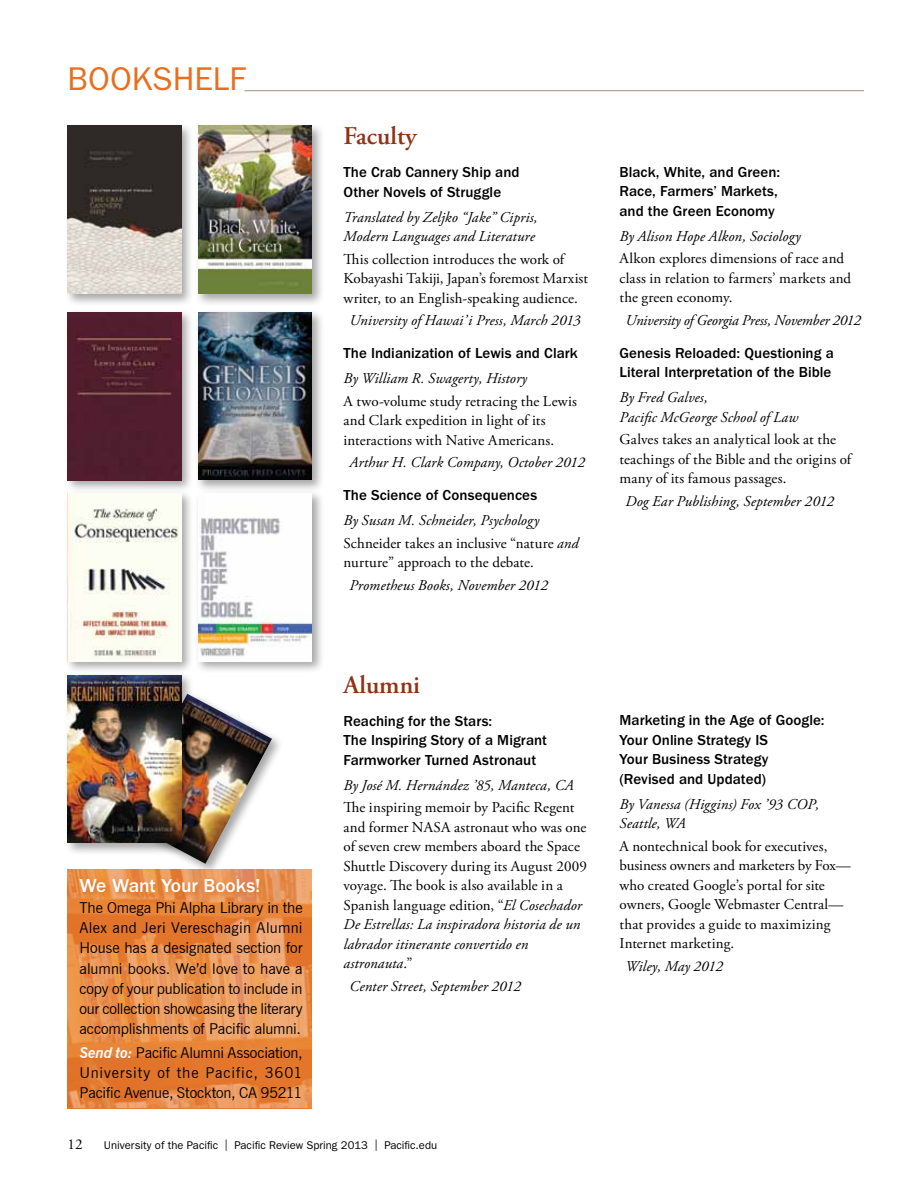
<style>
.page{position:relative;width:918px;height:1188px;background:#fff}
.page>*{position:absolute;margin:0;border:0;box-sizing:border-box;transform-origin:0 0}
.t1{font:33px "ITC Franklin Gothic Std";color:#e76f1f}
.t2{font:600 25.5px "Adobe Garamond Pro";color:#933115}
.t3{font:500 19.5px "ITC Franklin Gothic Std";letter-spacing:-.01em;color:#fff}
.t4{font:15px/19.5px "Adobe Garamond Pro";letter-spacing:.01em;color:#000}
.t5{font:italic 15px/19.5px "Adobe Garamond Pro";letter-spacing:.005em;color:#000}
.t6{font:500 15px/19.5px "ITC Franklin Gothic Std";letter-spacing:.005em;color:#000}
.t7{font:15px/20.2px "News Gothic BT";letter-spacing:-.01em;color:#000;text-align:justify}
.t8{font:italic 15px "Adobe Garamond Pro";letter-spacing:-.015em;color:#000}
.t9{font:11.25px "ITC Franklin Gothic Std";color:#000}
.s1{font-style:normal}
.s2{font-weight:700;font-style:italic;color:#fff}
.s3{font-style:italic}
</style>
<div class="page">
<hr style="left:244px;top:90px;width:620px;height:1px;background:#a89989">
<div style="left:118px;top:691px;width:166px;height:185px;background:#000;opacity:.35"></div>
<img style="left:121px;top:694px;width:151px;height:170px">
<svg style="left:68px;top:869px;width:244px;height:240px;background:#e88b46"></svg>
<div style="left:64px;top:122px;width:130px;height:185px;background:#000;opacity:.35"></div>
<img style="left:68px;top:126px;width:114px;height:168px">
<div style="left:64px;top:309px;width:130px;height:184px;background:#000;opacity:.35"></div>
<img style="left:68px;top:312px;width:114px;height:168px">
<div style="left:64px;top:489px;width:131px;height:185px;background:#000;opacity:.35"></div>
<img style="left:68px;top:493px;width:114px;height:168px">
<div style="left:194px;top:489px;width:131px;height:185px;background:#000;opacity:.35"></div>
<img style="left:198px;top:493px;width:114px;height:168px">
<div style="left:64px;top:671px;width:131px;height:185px;background:#000;opacity:.35"></div>
<img style="left:68px;top:675px;width:114px;height:168px">
<div style="left:194px;top:122px;width:130px;height:185px;background:#000;opacity:.35"></div>
<img style="left:198px;top:126px;width:114px;height:168px">
<div style="left:194px;top:309px;width:131px;height:184px;background:#000;opacity:.35"></div>
<img style="left:198px;top:312px;width:114px;height:168px">
<svg style="left:77px;top:877px;width:189px;height:23px;background:#e78b47"></svg>
<h1 class="t1" style="left:68px;top:60px;width:180px">BookShelf</h1>
<h2 class="t2" style="left:344px;top:122px;width:75px">Faculty</h2>
<p class="t6" style="left:344px;top:163px;width:178px">The Crab Cannery Ship and<br>Other Novels of Struggle</p>
<p class="t5" style="left:344px;top:208px;width:196px">Translated by Zeljko “Jake” Cipris,<br>Modern Languages and Literature</p>
<p class="t4" style="left:344px;top:250px;width:246px">This collection introduces the work of<br>Kobayashi Takiji, Japan’s foremost Marxist writer, to an English-speaking audience.</p>
<p class="t5" style="left:350px;top:311px;width:233px">University of Hawai’i Press, March 2013</p>
<p class="t6" style="left:344px;top:344px;width:236px">The Indianization of Lewis and Clark</p>
<p class="t5" style="left:344px;top:369px;width:185px">By William R. Swagerty, History</p>
<p class="t4" style="left:344px;top:392px;width:235px">A two-volume study retracing the Lewis and Clark expedition in light of its interactions with Native Americans.</p>
<p class="t5" style="left:350px;top:453px;width:237px">Arthur H. Clark Company, October 2012</p>
<p class="t6" style="left:344px;top:486px;width:195px">The Science of Consequences</p>
<p class="t5" style="left:344px;top:510px;width:237px;line-height:22.5px">By Susan M. Schneider, Psychology<br><span class="s1">Schneider takes an inclusive “nature</span> and</p>
<p class="t4" style="left:343px;top:553px;width:192px">nurture” approach to the debate.</p>
<p class="t5" style="left:349px;top:576px;width:200px">Prometheus Books, November 2012</p>
<p class="t6" style="left:620px;top:162px;width:162px">Black, White, and Green:<br>Race, Farmers’ Markets, and the Green Economy</p>
<p class="t5" style="left:620px;top:227px;width:183px">By Alison Hope Alkon, Sociology</p>
<p class="t4" style="left:620px;top:249px;width:233px">Alkon explores dimensions of race and class in relation to farmers’ markets and the green economy.</p>
<p class="t8" style="left:626px;top:311px;width:237px">University of Georgia Press, November 2012</p>
<p class="t6" style="left:620px;top:343px;width:216px">Genesis Reloaded: Questioning a<br>Literal Interpretation of the Bible</p>
<p class="t5" style="left:620px;top:388px;width:180px">By Fred Galves,<br>Pacific McGeorge School of Law</p>
<p class="t4" style="left:620px;top:430px;width:233px">Galves takes an analytical look at the teachings of the Bible and the origins of many of its famous passages.</p>
<p class="t5" style="left:626px;top:492px;width:210px">Dog Ear Publishing, September 2012</p>
<h3 class="t3" style="left:80px;top:875px;width:182px">We Want Your Books!</h3>
<p class="t7" style="left:80px;top:897px;width:225px">The Omega Phi Alpha Library in the Alex and Jeri Vereschagin Alumni House has a designated section for alumni books. We’d love to have a copy of your publication to include in our collection showcasing the literary accomplishments of Pacific alumni.</p>
<p class="t7" style="left:80px;top:1042px;width:225px"><span class="s2">Send to:</span> Pacific Alumni Association, University of the Pacific, 3601<br>Pacific Avenue, Stockton, CA 95211</p>
<h2 class="t2" style="left:344px;top:670px;width:78px">Alumni</h2>
<p class="t6" style="left:344px;top:711px;width:205px">Reaching for the Stars:<br>The Inspiring Story of a Migrant<br>Farmworker Turned Astronaut</p>
<p class="t5" style="left:344px;top:776px;width:232px">By José M. Hernández ’85, Manteca, CA</p>
<p class="t4" style="left:344px;top:798px;width:245px">The inspiring memoir by Pacific Regent and former NASA astronaut who was one of seven crew members aboard the Space Shuttle Discovery during its August 2009 voyage. The book is also available in a Spanish language edition, “<span class="s3">El Cosechador De Estrellas: La inspiradora historia de un labrador itinerante convertido en astronauta</span>.”</p>
<p class="t5" style="left:350px;top:977px;width:173px">Center Street, September 2012</p>
<p class="t4" style="left:68px;top:1135px;width:16px">12</p>
<p class="t9" style="left:104px;top:1139px;width:335px">University of the Pacific | Pacific Review Spring 2013 | Pacific.edu</p>
<p class="t6" style="left:620px;top:711px;width:207px">Marketing in the Age of Google:<br>Your Online Strategy IS<br>Your Business Strategy (Revised and Updated)</p>
<p class="t5" style="left:620px;top:795px;width:201px">By Vanessa (Higgins) Fox ’93 COP,<br>Seattle, WA</p>
<p class="t4" style="left:620px;top:837px;width:233px">A nontechnical book for executives, business owners and marketers by Fox— who created Google’s portal for site owners, Google Webmaster Central— that provides a guide to maximizing Internet marketing.</p>
<p class="t5" style="left:626px;top:957px;width:99px">Wiley, May 2012</p>
</div>
